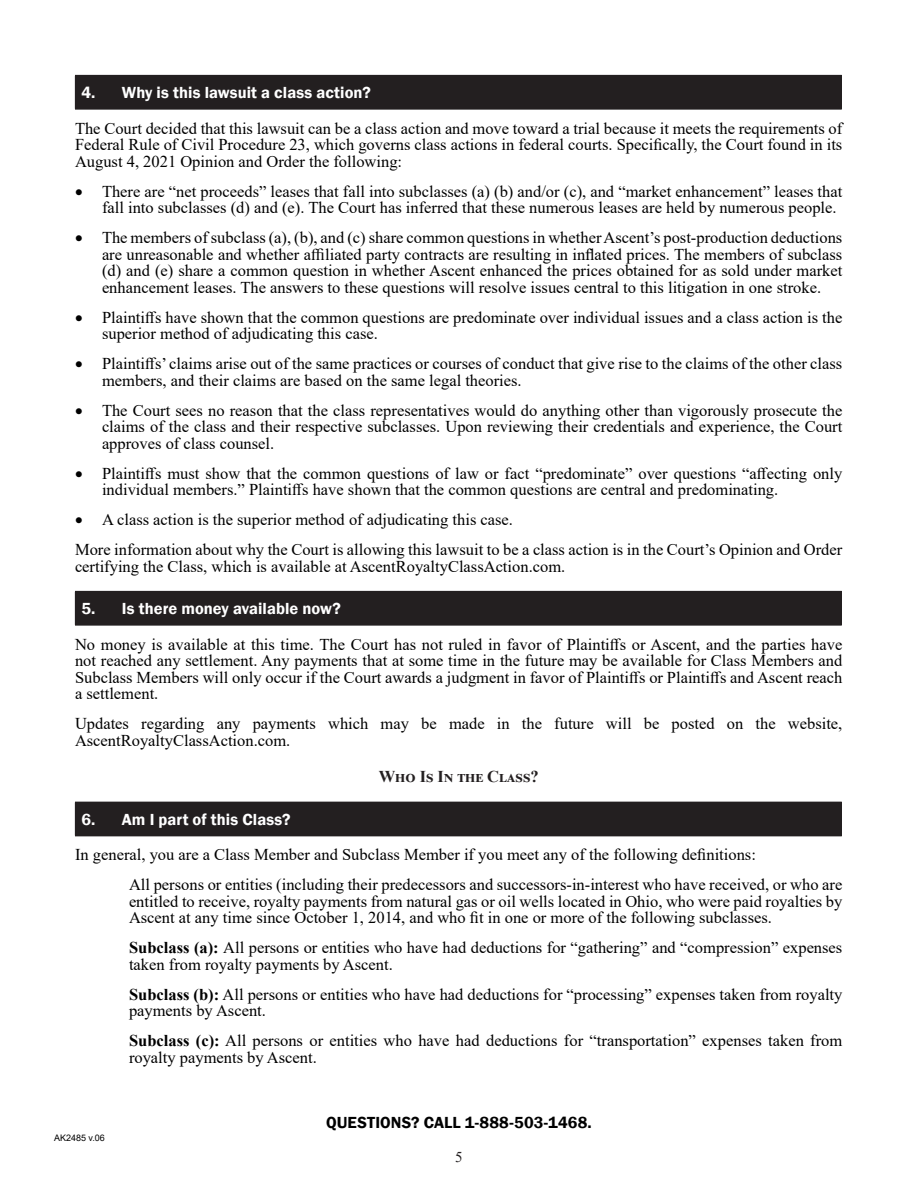
<style>
.page{position:relative;width:918px;height:1188px;background:#fff}
.page>*{position:absolute;margin:0;border:0;box-sizing:border-box;transform-origin:0 0}
.Body_Text{font:16.5px/16.5px "Times New Roman";color:#000}
.List_Paragraph{font:16.5px/16.5px "Times New Roman";color:#000}
.t1{font:600 16.5px "Franklin Gothic";letter-spacing:.005em;color:#fff}
.t2{font:600 16.5px "Franklin Gothic";letter-spacing:.005em;color:#000}
.heading_1{font:700 16.5px "Times New Roman";letter-spacing:.015em;color:#231f20}
.t3{font:15px "Times New Roman";color:#231f20}
.t4{font:9px "Arial";color:#000}
.s1{font-weight:700}
</style>
<div class="page">
<div style="left:75px;top:75px;width:766px;height:34px;background:#231f20"></div>
<hr style="left:75px;top:75px;width:767px;height:1px;background:#231f20">
<hr style="left:841px;top:76px;width:1px;height:33px;background:#231f20">
<hr style="left:75px;top:109px;width:767px;height:1px;background:#231f20">
<div style="left:75px;top:591px;width:766px;height:34px;background:#231f20"></div>
<hr style="left:75px;top:591px;width:767px;height:1px;background:#231f20">
<hr style="left:841px;top:592px;width:1px;height:33px;background:#231f20">
<hr style="left:75px;top:625px;width:767px;height:1px;background:#231f20">
<div style="left:75px;top:802px;width:766px;height:34px;background:#231f20"></div>
<hr style="left:841px;top:802px;width:1px;height:34px;background:#231f20">
<hr style="left:75px;top:836px;width:767px;height:1px;background:#231f20">
<p class="t1" style="left:81px;top:82px;width:291px">4. Why is this lawsuit a class action?</p>
<p class="Body_Text" style="left:75px;top:119px;width:769px;text-align:justify">The Court decided that this lawsuit can be a class action and move toward a trial because it meets the requirements of Federal Rule of Civil Procedure 23, which governs class actions in federal courts. Specifically, the Court found in its August 4, 2021 Opinion and Order the following:</p>
<p class="Body_Text" style="left:102px;top:182px;width:742px;text-indent:-27px">• There are “net proceeds” leases that fall into subclasses (a) (b) and/or (c), and “market enhancement” leases that fall into subclasses (d) and (e). The Court has inferred that these numerous leases are held by numerous people.</p>
<p class="Body_Text" style="left:102px;top:229px;width:742px;text-align:justify;text-indent:-27px">• The members of subclass (a), (b), and (c) share common questions in whether Ascent’s post-production deductions are unreasonable and whether affiliated party contracts are resulting in inflated prices. The members of subclass (d) and (e) share a common question in whether Ascent enhanced the prices obtained for as sold under market enhancement leases. The answers to these questions will resolve issues central to this litigation in one stroke.</p>
<p class="Body_Text" style="left:102px;top:308px;width:742px;text-indent:-27px">• Plaintiffs have shown that the common questions are predominate over individual issues and a class action is the superior method of adjudicating this case.</p>
<p class="Body_Text" style="left:102px;top:355px;width:742px;text-indent:-27px">• Plaintiffs’ claims arise out of the same practices or courses of conduct that give rise to the claims of the other class members, and their claims are based on the same legal theories.</p>
<p class="Body_Text" style="left:102px;top:401px;width:742px;text-align:justify;text-indent:-27px">• The Court sees no reason that the class representatives would do anything other than vigorously prosecute the claims of the class and their respective subclasses. Upon reviewing their credentials and experience, the Court approves of class counsel.</p>
<p class="Body_Text" style="left:102px;top:464px;width:742px;text-indent:-27px">• Plaintiffs must show that the common questions of law or fact “predominate” over questions “affecting only individual members.” Plaintiffs have shown that the common questions are central and predominating.</p>
<p class="Body_Text" style="left:75px;top:511px;width:440px">• A class action is the superior method of adjudicating this case.</p>
<p class="Body_Text" style="left:75px;top:541px;width:769px">More information about why the Court is allowing this lawsuit to be a class action is in the Court’s Opinion and Order certifying the Class, which is available at AscentRoyaltyClassAction.com.</p>
<p class="t1" style="left:81px;top:598px;width:261px">5. Is there money available now?</p>
<p class="Body_Text" style="left:75px;top:635px;width:769px;text-align:justify">No money is available at this time. The Court has not ruled in favor of Plaintiffs or Ascent, and the parties have not reached any settlement. Any payments that at some time in the future may be available for Class Members and Subclass Members will only occur if the Court awards a judgment in favor of Plaintiffs or Plaintiffs and Ascent reach a settlement.</p>
<p class="Body_Text" style="left:75px;top:715px;width:769px">Updates regarding any payments which may be made in the future will be posted on the website,<br>AscentRoyaltyClassAction.com.</p>
<p class="heading_1" style="left:379px;top:765px;width:161px">Who Is In the Class?</p>
<p class="t1" style="left:81px;top:809px;width:211px">6. Am I part of this Class?</p>
<p class="Body_Text" style="left:75px;top:846px;width:682px">In general, you are a Class Member and Subclass Member if you meet any of the following definitions:</p>
<p class="List_Paragraph" style="left:129px;top:876px;width:715px;text-align:justify">All persons or entities (including their predecessors and successors-in-interest who have received, or who are entitled to receive, royalty payments from natural gas or oil wells located in Ohio, who were paid royalties by Ascent at any time since October 1, 2014, and who fit in one or more of the following subclasses.</p>
<p class="List_Paragraph" style="left:129px;top:939px;width:715px"><span class="s1">Subclass (a):</span> All persons or entities who have had deductions for “gathering” and “compression” expenses taken from royalty payments by Ascent.</p>
<p class="List_Paragraph" style="left:129px;top:985px;width:715px"><span class="s1">Subclass (b):</span> All persons or entities who have had deductions for “processing” expenses taken from royalty payments by Ascent.</p>
<p class="List_Paragraph" style="left:129px;top:1032px;width:715px"><span class="s1">Subclass (c):</span> All persons or entities who have had deductions for “transportation” expenses taken from royalty payments by Ascent.</p>
<p class="t4" style="left:54px;top:1131px;width:52px">AK2485 v.06</p>
<p class="t2" style="left:326px;top:1112px;width:267px">QUESTIONS? CALL 1-888-503-1468.</p>
<p class="t3" style="left:455px;top:1146px;width:9px">5</p>
</div>
